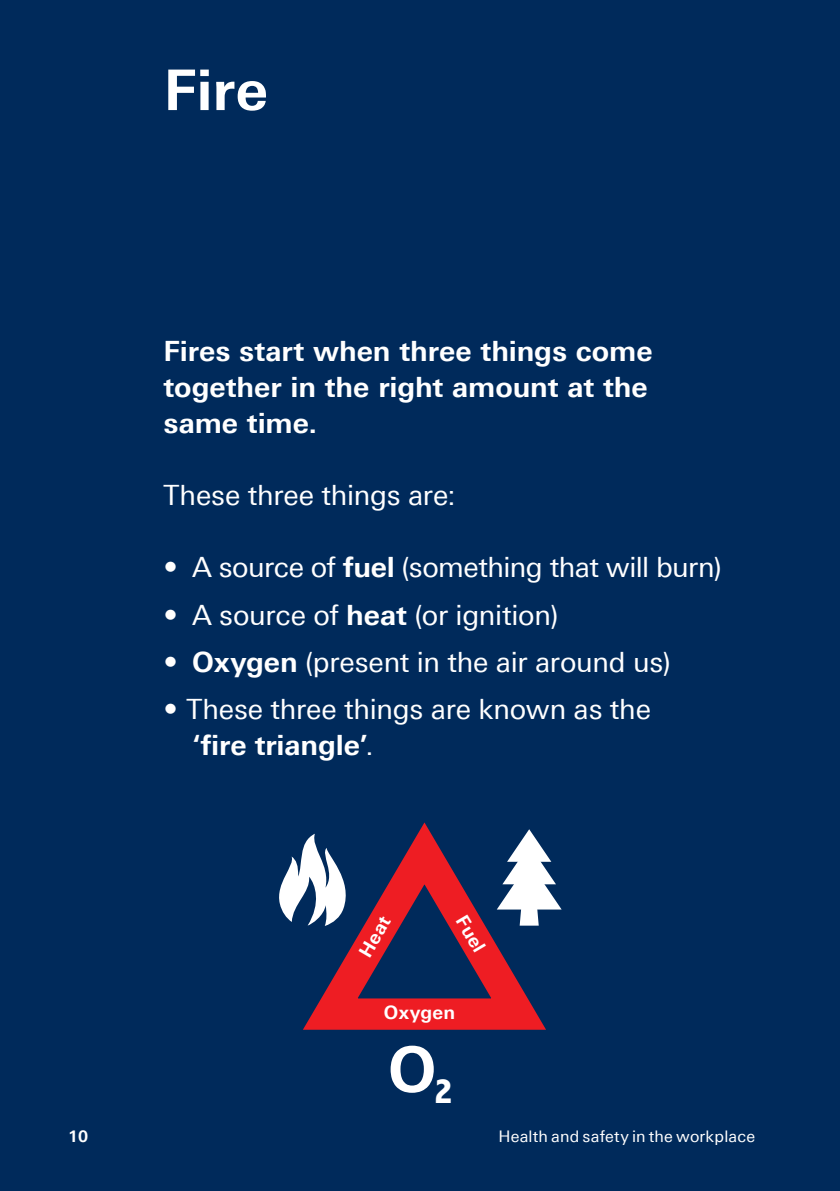
<style>
.page{position:relative;width:840px;height:1191px;background:#fff}
.page>*{position:absolute;margin:0;border:0;box-sizing:border-box;transform-origin:0 0}
._02_2_A4_Main_bodyco{font:700 62.4px "Univers Next Pro";color:#fff}
._01_1_A4_Main_Headin{font:700 56px "Univers Next Pro";color:#fff}
._02_8__Intro_copy_re{font:28px/36px "Univers Next Pro";letter-spacing:-.01em;color:#fff}
._02_1_A4_Bodycopy_in{font:700 28px/36px "Univers Next Pro";letter-spacing:-.005em;color:#fff}
._02_2_A4_Main_bodyco-2{font:700 18.6px "Univers Next Pro";letter-spacing:.01em;color:#fff}
._00_1_Cover_heading{font:16px "Univers Next Pro";letter-spacing:.01em;color:#fff}
._02_8__Intro_copy_re-2{font:700 16px "Univers Next Pro";color:#fff}
.s1{font-weight:700}
</style>
<div class="page">
<div style="left:0;top:0;width:839px;height:1191px;background:#002a5b"></div>
<svg style="left:303px;top:822px;width:259px;height:208px"></svg>
<svg style="left:496px;top:829px;width:65px;height:96px"></svg>
<svg style="left:279px;top:833px;width:74px;height:93px"></svg>
<p class="_01_1_A4_Main_Headin" style="left:163px;top:57px;width:106px">Fire</p>
<p class="_02_1_A4_Bodycopy_in" style="left:163px;top:333px;width:490px">Fires start when three things come together in the right amount at the same time.</p>
<p class="_02_8__Intro_copy_re" style="left:163px;top:477px;width:293px">These three things are:</p>
<p class="_02_8__Intro_copy_re" style="left:163px;top:549px;width:559px">• A source of <span class="s1">fuel</span> (something that will burn)</p>
<p class="_02_8__Intro_copy_re" style="left:163px;top:597px;width:396px">• A source of <span class="s1">heat</span> (or ignition)</p>
<p class="_02_8__Intro_copy_re" style="left:163px;top:644px;width:508px">• <span class="s1">Oxygen</span> (present in the air around us)</p>
<p class="_02_8__Intro_copy_re" style="left:192px;top:691px;width:460px;text-indent:-28px">• These three things are known as the <span class="s1">‘fire triangle’</span>.</p>
<p class="_02_2_A4_Main_bodyco-2" style="left:354px;top:950px;width:45px;rotate:-60deg">Heat</p>
<p class="_02_2_A4_Main_bodyco-2" style="left:470px;top:911px;width:41px;rotate:59deg">Fuel</p>
<p class="_02_2_A4_Main_bodyco-2" style="left:384px;top:1001px;width:73px">Oxygen</p>
<p class="_02_2_A4_Main_bodyco" style="left:387px;top:1032px;width:66px">O<sub>2</sub></p>
<p class="_02_8__Intro_copy_re-2" style="left:68px;top:1126px;width:22px">10</p>
<p class="_00_1_Cover_heading" style="left:498px;top:1126px;width:258px">Health and safety in the workplace</p>
</div>
